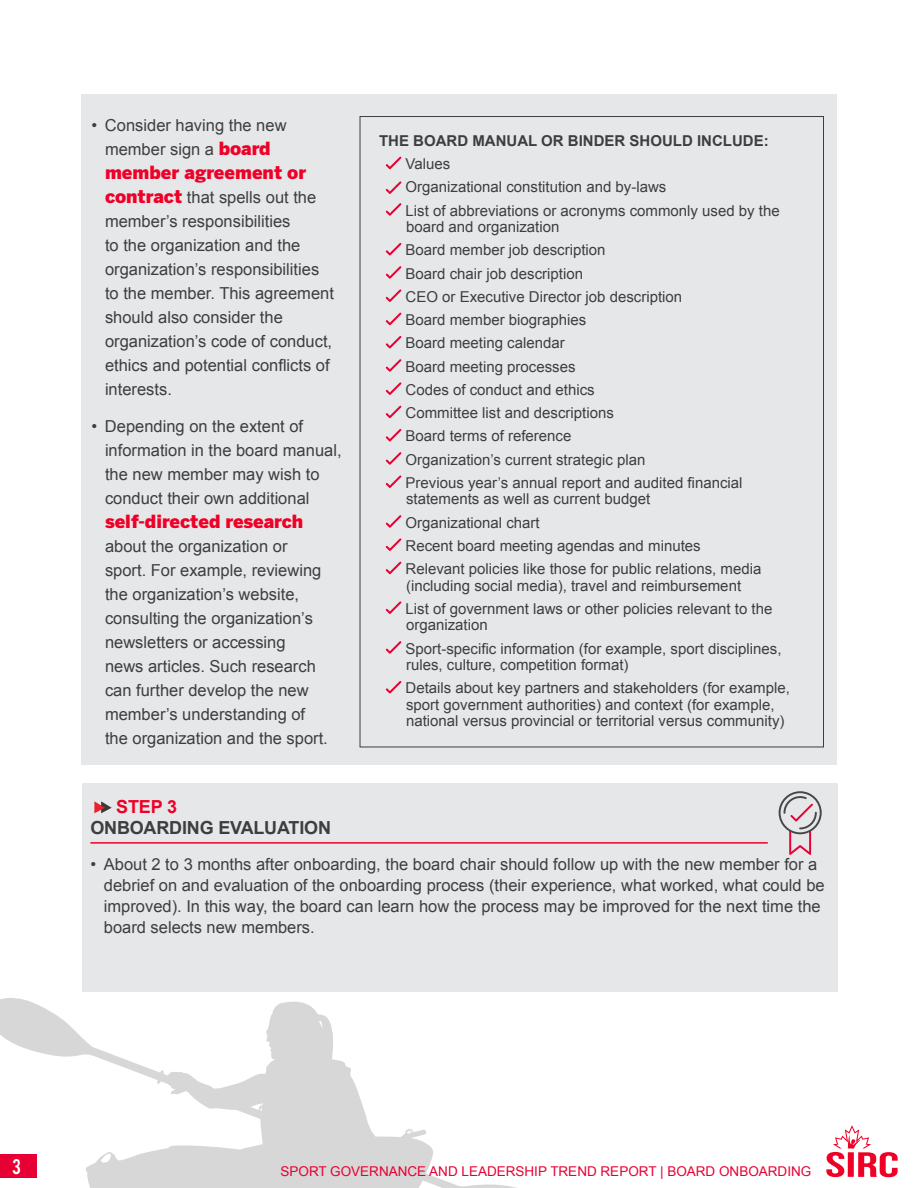
<style>
.page{position:relative;width:918px;height:1188px;background:#fff}
.page>*{position:absolute;margin:0;border:0;box-sizing:border-box;transform-origin:0 0}
.t1{font:900 18px "Benton Sans";color:#ef0027}
.t2{font:700 18px/21px "Arial";letter-spacing:-.01em;color:#3e3e3f}
.t3{font:16.5px/24px "Arial";color:#3e3e3f}
.t4{font:16.5px "Bebas";color:#fff}
.t5{font:15px/16.5px "Arial";color:#3e3e3f}
.t6{font:700 15px "Arial";color:#3e3e3f}
.t7{font:13.5px "Arial";color:#e70033}
.s1{font-family:"Benton Sans";font-weight:900;font-size:18px;color:#ef0027}
.s2{color:#ef0027}
</style>
<div class="page">
<svg style="left:826px;top:1125px;width:72px;height:52px"></svg>
<svg style="left:0;top:998px;width:516px;height:190px"></svg>
<svg style="left:85px;top:1002px;width:351px;height:186px"></svg>
<div style="left:81px;top:94px;width:756px;height:671px;background:#e6e7e9"></div>
<svg style="left:386px;top:157px;width:15px;height:12px"></svg>
<svg style="left:386px;top:181px;width:15px;height:13px"></svg>
<svg style="left:386px;top:203px;width:15px;height:13px"></svg>
<svg style="left:386px;top:243px;width:15px;height:12px"></svg>
<svg style="left:386px;top:266px;width:15px;height:13px"></svg>
<svg style="left:386px;top:289px;width:15px;height:13px"></svg>
<svg style="left:386px;top:313px;width:15px;height:12px"></svg>
<svg style="left:386px;top:336px;width:15px;height:12px"></svg>
<svg style="left:386px;top:359px;width:15px;height:13px"></svg>
<svg style="left:386px;top:382px;width:15px;height:13px"></svg>
<svg style="left:386px;top:406px;width:15px;height:12px"></svg>
<svg style="left:386px;top:429px;width:15px;height:12px"></svg>
<svg style="left:386px;top:452px;width:15px;height:13px"></svg>
<svg style="left:386px;top:475px;width:15px;height:13px"></svg>
<svg style="left:386px;top:515px;width:15px;height:13px"></svg>
<svg style="left:386px;top:538px;width:15px;height:13px"></svg>
<svg style="left:386px;top:562px;width:15px;height:12px"></svg>
<svg style="left:386px;top:601px;width:15px;height:13px"></svg>
<svg style="left:386px;top:641px;width:15px;height:13px"></svg>
<svg style="left:386px;top:681px;width:15px;height:12px"></svg>
<div style="left:82px;top:783px;width:756px;height:209px;background:#e6e7e9"></div>
<hr style="left:90px;top:842px;width:678px;height:2px;background:#ef0027">
<svg style="left:779px;top:791px;width:43px;height:64px"></svg>
<svg style="left:94px;top:801px;width:18px;height:12px"></svg>
<p class="t3" style="left:92px;top:113px;width:197px;text-align:center">• Consider having the new member sign a <span class="s1">board</span></p>
<p class="t1" style="left:105px;top:161px;width:203px">member agreement or</p>
<p class="t3" style="left:105px;top:185px;width:230px"><span class="s1">contract</span> that spells out the member’s responsibilities<br>to the organization and the organization’s responsibilities to the member. This agreement should also consider the organization’s code of conduct, ethics and potential conflicts of interests.</p>
<p class="t3" style="left:105px;top:414px;width:238px;text-indent:-14px">• Depending on the extent of information in the board manual, the new member may wish to conduct their own additional</p>
<p class="t1" style="left:105px;top:511px;width:200px">self-directed research</p>
<p class="t3" style="left:105px;top:534px;width:224px">about the organization or sport. For example, reviewing the organization’s website, consulting the organization’s newsletters or accessing news articles. Such research can further develop the new member’s understanding of the organization and the sport.</p>
<p class="t6" style="left:379px;top:131px;width:391px">THE BOARD MANUAL OR BINDER SHOULD INCLUDE:</p>
<p class="t5" style="left:406px;top:156px;width:46px">Values</p>
<p class="t5" style="left:406px;top:179px;width:262px">Organizational constitution and by-laws</p>
<p class="t5" style="left:406px;top:202px;width:376px">List of abbreviations or acronyms commonly used by the board and organization</p>
<p class="t5" style="left:406px;top:242px;width:202px">Board member job description</p>
<p class="t5" style="left:406px;top:265px;width:179px">Board chair job description</p>
<p class="t5" style="left:406px;top:289px;width:278px">CEO or Executive Director job description</p>
<p class="t5" style="left:406px;top:312px;width:182px">Board member biographies</p>
<p class="t5" style="left:406px;top:335px;width:161px">Board meeting calendar</p>
<p class="t5" style="left:406px;top:358px;width:172px">Board meeting processes</p>
<p class="t5" style="left:406px;top:382px;width:191px">Codes of conduct and ethics</p>
<p class="t5" style="left:406px;top:405px;width:210px">Committee list and descriptions</p>
<p class="t5" style="left:406px;top:428px;width:167px">Board terms of reference</p>
<p class="t5" style="left:406px;top:451px;width:241px">Organization’s current strategic plan</p>
<p class="t5" style="left:406px;top:475px;width:339px">Previous year’s annual report and audited financial statements as well as current budget</p>
<p class="t5" style="left:406px;top:514px;width:136px">Organizational chart</p>
<p class="t5" style="left:406px;top:538px;width:297px">Recent board meeting agendas and minutes</p>
<p class="t5" style="left:406px;top:561px;width:357px">Relevant policies like those for public relations, media (including social media), travel and reimbursement</p>
<p class="t5" style="left:406px;top:601px;width:368px">List of government laws or other policies relevant to the organization</p>
<p class="t5" style="left:406px;top:640px;width:377px">Sport-specific information (for example, sport disciplines, rules, culture, competition format)</p>
<p class="t5" style="left:406px;top:680px;width:386px">Details about key partners and stakeholders (for example, sport government authorities) and context (for example, national versus provincial or territorial versus community)</p>
<p class="t2" style="left:90px;top:797px;width:242px;text-indent:26px"><span class="s2">STEP 3<br></span>ONBOARDING EVALUATION</p>
<p class="t3" style="left:104px;top:853px;width:722px;line-height:21px;text-indent:-13px">• About 2 to 3 months after onboarding, the board chair should follow up with the new member for a debrief on and evaluation of the onboarding process (their experience, what worked, what could be improved). In this way, the board can learn how the process may be improved for the next time the board selects new members.</p>
<p class="t4" style="left:12px;top:1154px;width:10px">3</p>
<p class="t7" style="left:280px;top:1162px;width:532px">SPORT GOVERNANCE AND LEADERSHIP TREND REPORT | BOARD ONBOARDING</p>
</div>
